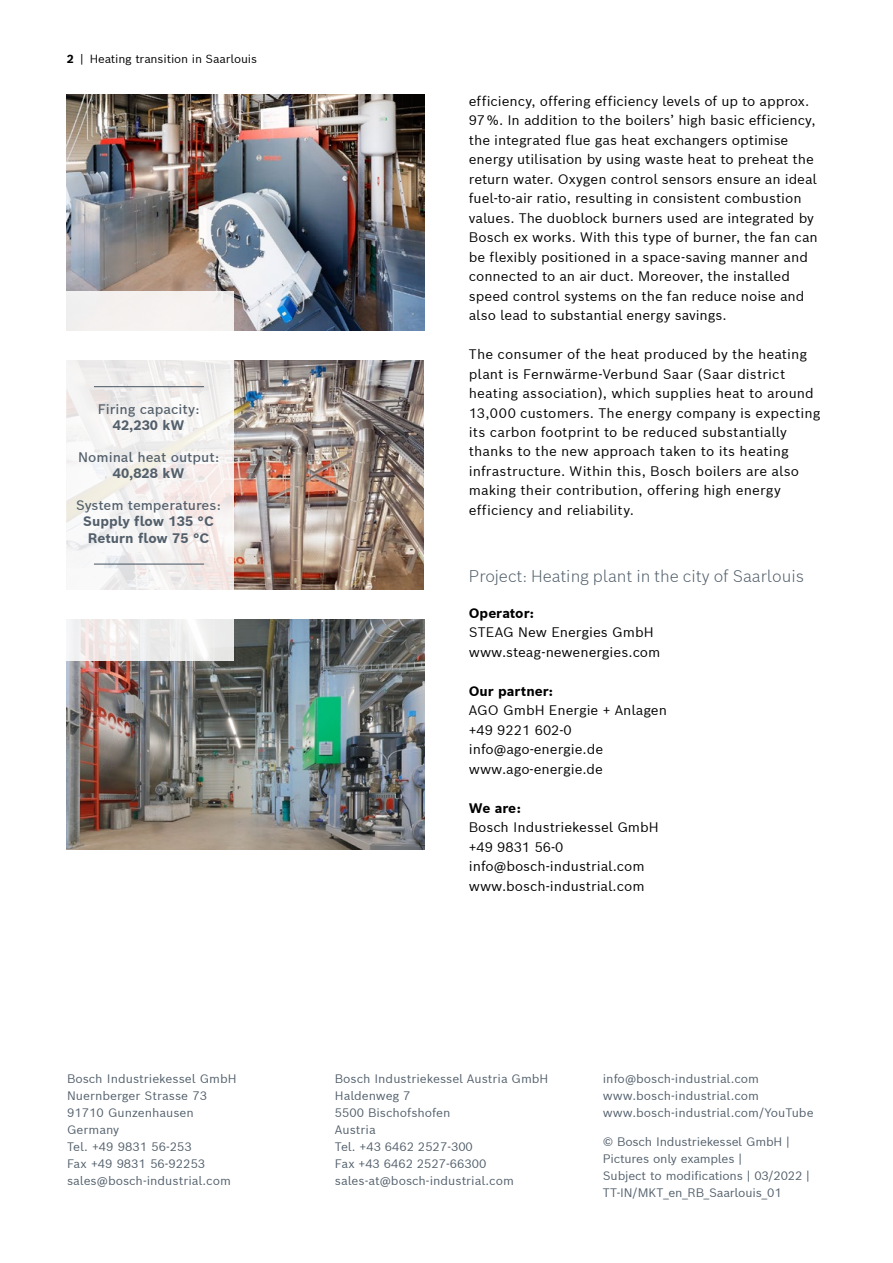
<style>
.page{position:relative;width:893px;height:1263px;background:#fff}
.page>*{position:absolute;margin:0;border:0;box-sizing:border-box;transform-origin:0 0}
.t1{font:300 16.5px "Bosch Sans";color:#525f6b}
.t2{font:13.5px/19.5px "Bosch Sans";color:#000}
.t3{font:500 13.5px "Bosch Sans";color:#525f6b}
.t4{font:700 13.5px/16.5px "Bosch Sans";color:#525f6b;text-align:center}
.t5{font:700 13.5px "Bosch Sans";color:#000}
.t6{font:12px/17px "Bosch Sans";color:#525f6b}
.t7{font:11.55px "Bosch Sans";letter-spacing:-.01em;color:#000}
.s1{font-weight:700}
</style>
<div class="page">
<img style="left:67px;top:95px;width:357px;height:236px">
<img style="left:234px;top:361px;width:190px;height:229px">
<img style="left:67px;top:620px;width:357px;height:229px">
<svg style="left:66px;top:291px;width:168px;height:369px;fill:#f5f2f1"></svg>
<hr style="left:94px;top:386px;width:110px;height:1px;background:#525f6b">
<hr style="left:94px;top:563px;width:110px;height:2px;background:#525f6b">
<p class="t7" style="left:67px;top:51px;width:192px"><span class="s1">2</span> | Heating transition in Saarlouis</p>
<p class="t3" style="left:98px;top:400px;width:103px">Firing capacity:</p>
<p class="t4" style="left:113px;top:417px;width:73px">42,230 kW</p>
<p class="t3" style="left:78px;top:448px;width:143px">Nominal heat output:</p>
<p class="t4" style="left:113px;top:465px;width:73px">40,828 kW</p>
<p class="t3" style="left:76px;top:496px;width:147px">System temperatures:</p>
<p class="t4" style="left:83px;top:513px;width:132px">Supply flow 135 °C<br>Return flow 75 °C</p>
<p class="t2" style="left:469px;top:90px;width:350px">efficiency, offering efficiency levels of up to approx.<br>97 %. In addition to the boilers’ high basic efficiency, the integrated flue gas heat exchangers optimise energy utilisation by using waste heat to preheat the return water. Oxygen control sensors ensure an ideal fuel-to-air ratio, resulting in consistent combustion values. The duoblock burners used are integrated by Bosch ex works. With this type of burner, the fan can be flexibly positioned in a space-saving manner and connected to an air duct. Moreover, the installed speed control systems on the fan reduce noise and also lead to substantial energy savings.</p>
<p class="t2" style="left:469px;top:344px;width:353px">The consumer of the heat produced by the heating plant is Fernwärme-Verbund Saar (Saar district heating association), which supplies heat to around 13,000 customers. The energy company is expecting its carbon footprint to be reduced substantially thanks to the new approach taken to its heating infrastructure. Within this, Bosch boilers are also making their contribution, offering high energy efficiency and reliability.</p>
<p class="t1" style="left:469px;top:565px;width:337px">Project: Heating plant in the city of Saarlouis</p>
<p class="t5" style="left:469px;top:604px;width:67px">Operator:</p>
<p class="t2" style="left:469px;top:622px;width:193px">STEAG New Energies GmbH www.steag-newenergies.com</p>
<p class="t5" style="left:469px;top:682px;width:86px">Our partner:</p>
<p class="t2" style="left:469px;top:700px;width:200px">AGO GmbH Energie + Anlagen +49 9221 602-0 info@ago-energie.de www.ago-energie.de</p>
<p class="t5" style="left:469px;top:799px;width:54px">We are:</p>
<p class="t2" style="left:469px;top:817px;width:191px">Bosch Industriekessel GmbH +49 9831 56-0 info@bosch-industrial.com www.bosch-industrial.com</p>
<p class="t6" style="left:67px;top:1070px;width:171px">Bosch Industriekessel GmbH<br>Nuernberger Strasse 73<br>91710 Gunzenhausen<br>Germany<br>Tel. +49 9831 56-253<br>Fax +49 9831 56-92253 sales@bosch-industrial.com</p>
<p class="t6" style="left:603px;top:1070px;width:212px">info@bosch-industrial.com www.bosch-industrial.com www.bosch-industrial.com/YouTube</p>
<p class="t6" style="left:335px;top:1070px;width:215px">Bosch Industriekessel Austria GmbH<br>Haldenweg 7<br>5500 Bischofshofen<br>Austria<br>Tel. +43 6462 2527-300<br>Fax +43 6462 2527-66300 sales-at@bosch-industrial.com</p>
<p class="t6" style="left:603px;top:1133px;width:209px">© Bosch Industriekessel GmbH |<br>Pictures only examples |<br>Subject to modifications | 03/2022 |<br>TT-IN/MKT_en_RB_Saarlouis_01</p>
</div>
